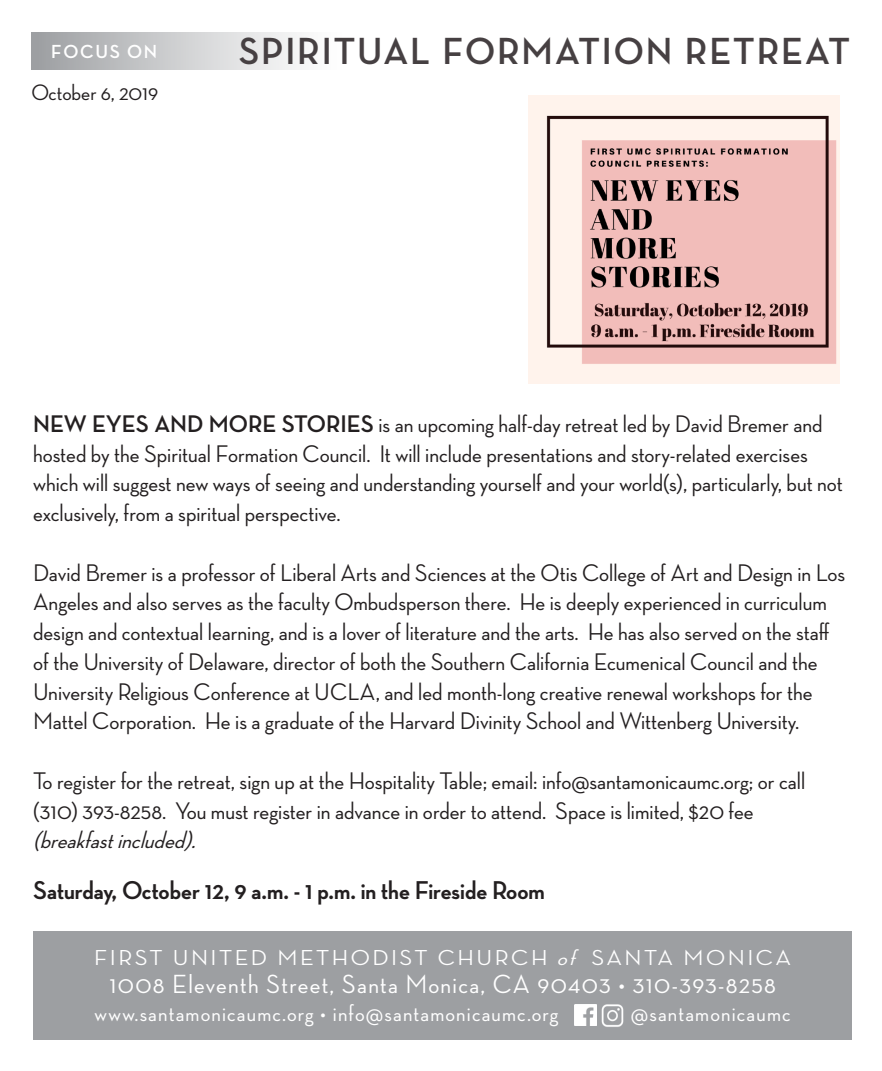
<style>
.page{position:relative;width:882px;height:1071px;background:#fff}
.page>*{position:absolute;margin:0;border:0;box-sizing:border-box;transform-origin:0 0}
.t1{font:700 38.5px "Neutra Disp";letter-spacing:.05em;color:#464042}
.t2{font:500 26.78px "Neutra Disp";letter-spacing:.05em;color:#fff}
.t3{font:700 26.25px "Neutra Disp";color:#231f20}
.t4{font:500 24.5px/29.8px "Neutra Disp";color:#231f20}
.t5{font:italic 500 24.5px "Neutra Disp";color:#231f20}
.t6{font:500 23.62px "Neutra Disp";letter-spacing:.05em;color:#fff}
.t7{font:500 22.75px "Neutra Disp";color:#231f20}
.t8{font:500 22.05px "Neutra Disp";letter-spacing:.1em;color:#fff;scale:1.11 1}
.t9{font:700 19.25px "Neutra Disp";color:#fff}
.s1{font-weight:700}
.s2{font-style:italic}
</style>
<div class="page">
<div style="left:33px;top:931px;width:819px;height:109px;background:#9d9fa2"></div>
<div style="left:31px;top:32px;width:439px;height:38px;background:linear-gradient(to right,#a8aaad,#fff)"></div>
<img style="left:601px;top:1004px;width:23px;height:23px">
<img style="left:575px;top:1004px;width:21px;height:22px">
<img style="left:528px;top:95px;width:312px;height:289px">
<p class="t9" style="left:51px;top:40px;width:107px">F O C U S O N</p>
<p class="t7" style="left:31px;top:80px;width:128px">October 6, 2019</p>
<p class="t1" style="left:239px;top:30px;width:613px">SPIRITUAL FORMATION RETREAT</p>
<p class="t4" style="left:33px;top:409px;width:811px"><span class="s1">NEW EYES AND MORE STORIES</span> is an upcoming half-day retreat led by David Bremer and hosted by the Spiritual Formation Council. It will include presentations and story-related exercises which will suggest new ways of seeing and understanding yourself and your world(s), particularly, but not exclusively, from a spiritual perspective.</p>
<p class="t4" style="left:33px;top:558px;width:814px">David Bremer is a professor of Liberal Arts and Sciences at the Otis College of Art and Design in Los Angeles and also serves as the faculty Ombudsperson there. He is deeply experienced in curriculum design and contextual learning, and is a lover of literature and the arts. He has also served on the staff of the University of Delaware, director of both the Southern California Ecumenical Council and the University Religious Conference at UCLA, and led month-long creative renewal workshops for the Mattel Corporation. He is a graduate of the Harvard Divinity School and Wittenberg University.</p>
<p class="t4" style="left:33px;top:766px;width:774px">To register for the retreat, sign up at the Hospitality Table; email: info@santamonicaumc.org; or call (310) 393-8258. You must register in advance in order to attend. Space is limited, $20 fee</p>
<p class="t5" style="left:33px;top:827px;width:171px">(breakfastincluded).</p>
<p class="t3" style="left:33px;top:876px;width:513px">Saturday, October 12, 9 a.m. - 1 p.m. in the Fireside Room</p>
<p class="t8" style="left:94px;top:946px;width:629px">FIRST UNITED METHODIST CHURCH <span class="s2">of</span> SANTA MONICA</p>
<p class="t2" style="left:109px;top:970px;width:668px">1008 Eleventh Street, Santa Monica, CA 90403 • 310-393-8258</p>
<p class="t6" style="left:95px;top:1000px;width:465px">www.santamonicaumc.org • info@santamonicaumc.org</p>
<p class="t6" style="left:631px;top:1000px;width:161px">@santamonicaumc</p>
</div>
